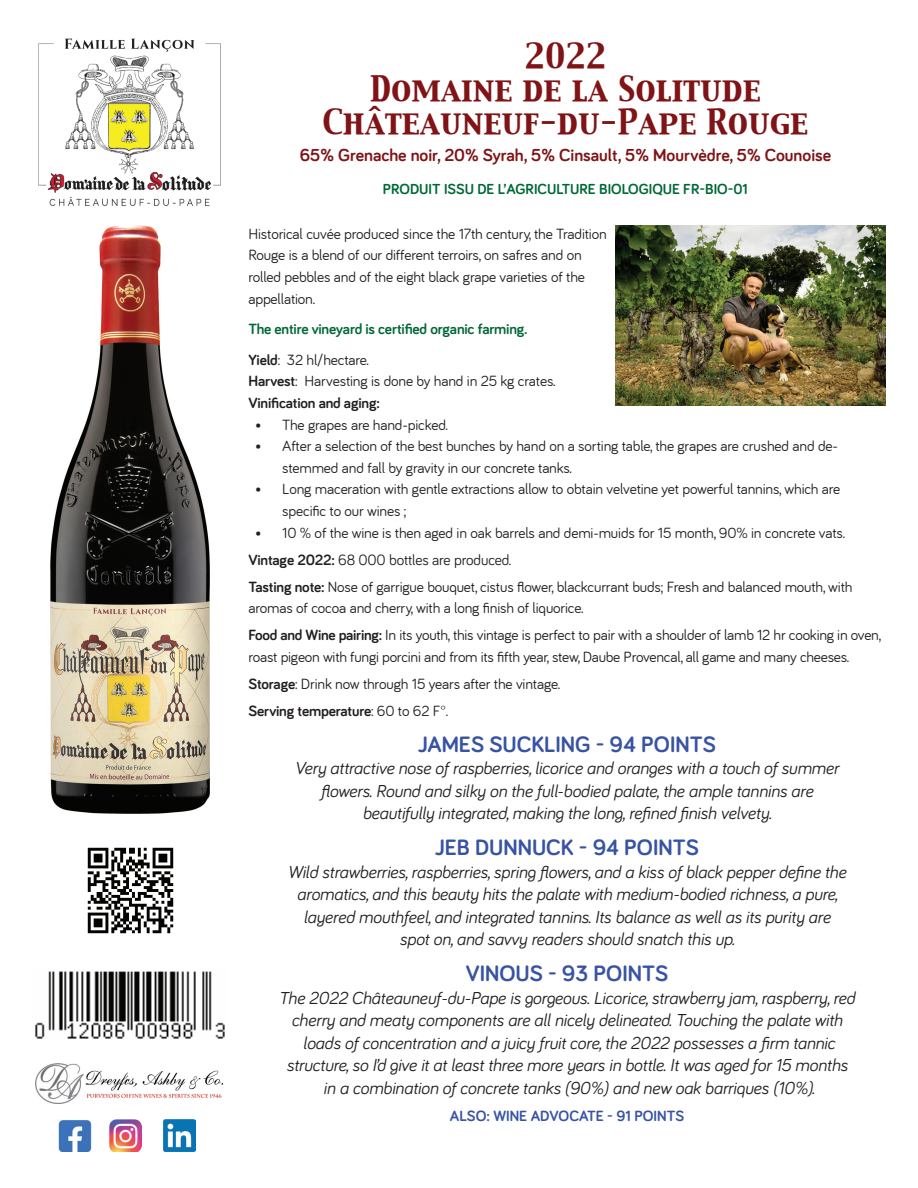
<style>
.page{position:relative;width:918px;height:1188px;background:#fff}
.page>*{position:absolute;margin:0;border:0;box-sizing:border-box;transform-origin:0 0}
.t1{font:30.6px/33px "Capitals";color:#7f1315;text-align:center}
.t2{font:700 22.95px "Bariol";color:#3853a3}
.t3{font:italic 17.85px/22.5px "Bariol";letter-spacing:-.01em;color:#231f20;text-align:center}
.t4{font:700 17.85px "Bariol";color:#7f1315}
.t5{font:15.3px/21.6px "Bariol";letter-spacing:-.01em;color:#231f20}
.t6{font:700 15.3px/30.6px "Bariol";letter-spacing:-.01em;color:#006836}
.t7{font:700 15.3px "Bariol";color:#3853a3}
.t8{font:700 15px "Bariol";color:#006836}
.s1{color:#231f20}
.s2{font-weight:400;color:#231f20}
.s3{font-weight:700}
.s4{font-style:inherit}
</style>
<div class="page">
<img style="left:51px;top:226px;width:159px;height:588px">
<img style="left:615px;top:225px;width:270px;height:181px">
<img style="left:35px;top:971px;width:190px;height:68px">
<img style="left:87px;top:847px;width:87px;height:87px">
<img style="left:38px;top:38px;width:183px;height:168px">
<img style="left:36px;top:1063px;width:186px;height:41px">
<img style="left:59px;top:1120px;width:32px;height:32px">
<img style="left:109px;top:1120px;width:33px;height:32px">
<img style="left:163px;top:1120px;width:32px;height:32px">
<h1 class="t1" style="left:323px;top:41px;width:487px">2022<br>Domaine de la Solitude<br>Châteauneuf-du-Pape Rouge</h1>
<p class="t4" style="left:300px;top:143px;width:533px">65% Grenache noir, 20% Syrah, 5% Cinsault, 5% Mourvèdre, 5% Counoise</p>
<p class="t8" style="left:383px;top:179px;width:367px">PRODUIT ISSU DE L’AGRICULTURE BIOLOGIQUE FR-BIO-01</p>
<p class="t5" style="left:248px;top:223px;width:360px">Historical cuvée produced since the 17th century, the Tradition Rouge is a blend of our different terroirs, on safres and on rolled pebbles and of the eight black grape varieties of the appellation.</p>
<p class="t6" style="left:248px;top:313px;width:281px">The entire vineyard is certified organic farming.<br><span class="s1">Yield</span><span class="s2">: 32 hl/hectare.</span></p>
<p class="t5" style="left:248px;top:370px;width:309px"><span class="s3">Harvest</span>: Harvesting is done by hand in 25 kg crates.<br><span class="s3">Vinification and aging:</span></p>
<p class="t5" style="left:255px;top:414px;width:194px">• The grapes are hand-picked.</p>
<p class="t5" style="left:282px;top:435px;width:557px;text-indent:-27px">• After a selection of the best bunches by hand on a sorting table, the grapes are crushed and de&shy;stemmed and fall by gravity in our concrete tanks.</p>
<p class="t5" style="left:282px;top:478px;width:560px;text-indent:-27px">• Long maceration with gentle extractions allow to obtain velvetine yet powerful tannins, which are specific to our wines ;</p>
<p class="t5" style="left:248px;top:519px;width:606px;line-height:27px;text-indent:7px">• 10 % of the wine is then aged in oak barrels and demi-muids for 15 month, 90% in concrete vats.<br><span class="s3">Vintage 2022:</span> <span class="s4">68 000 bottles are produced.<br></span><span class="s3">Tasting note:</span> Nose of garrigue bouquet, cistus flower, blackcurrant buds; Fresh and balanced mouth, with</p>
<p class="t5" style="left:248px;top:595px;width:634px;line-height:27px">aromas of cocoa and cherry, with a long finish of liquorice.<br><span class="s3">Food and Wine pairing:</span> In its youth, this vintage is perfect to pair with a shoulder of lamb 12 hr cooking in oven,</p>
<p class="t5" style="left:248px;top:643px;width:602px;line-height:27px">roast pigeon with fungi porcini and from its fifth year, stew, Daube Provencal, all game and many cheeses.<br><span class="s3">Storage</span>: Drink now through 15 years after the vintage.<br><span class="s3">Serving temperature</span>: 60 to 62 F°.</p>
<h2 class="t2" style="left:418px;top:728px;width:299px">JAMES SUCKLING - 94 POINTS</h2>
<p class="t3" style="left:295px;top:756px;width:546px">Very attractive nose of raspberries, licorice and oranges with a touch of summer flowers. Round and silky on the full-bodied palate, the ample tannins are beautifully integrated, making the long, refined finish velvety.</p>
<h2 class="t2" style="left:435px;top:832px;width:265px">JEB DUNNUCK - 94 POINTS</h2>
<p class="t3" style="left:288px;top:860px;width:560px">Wild strawberries, raspberries, spring flowers, and a kiss of black pepper define the aromatics, and this beauty hits the palate with medium-bodied richness, a pure, layered mouthfeel, and integrated tannins. Its balance as well as its purity are spot on, and savvy readers should snatch this up.</p>
<h2 class="t2" style="left:466px;top:958px;width:204px">VINOUS - 93 POINTS</h2>
<p class="t3" style="left:279px;top:986px;width:578px">The 2022 Châteauneuf-du-Pape is gorgeous. Licorice, strawberry jam, raspberry, red cherry and meaty components are all nicely delineated. Touching the palate with loads of concentration and a juicy fruit core, the 2022 possesses a firm tannic structure, so I’d give it at least three more years in bottle. It was aged for 15 months in a combination of concrete tanks (90%) and new oak barriques (10%).</p>
<p class="t7" style="left:450px;top:1105px;width:236px">ALSO: WINE ADVOCATE - 91 POINTS</p>
</div>
